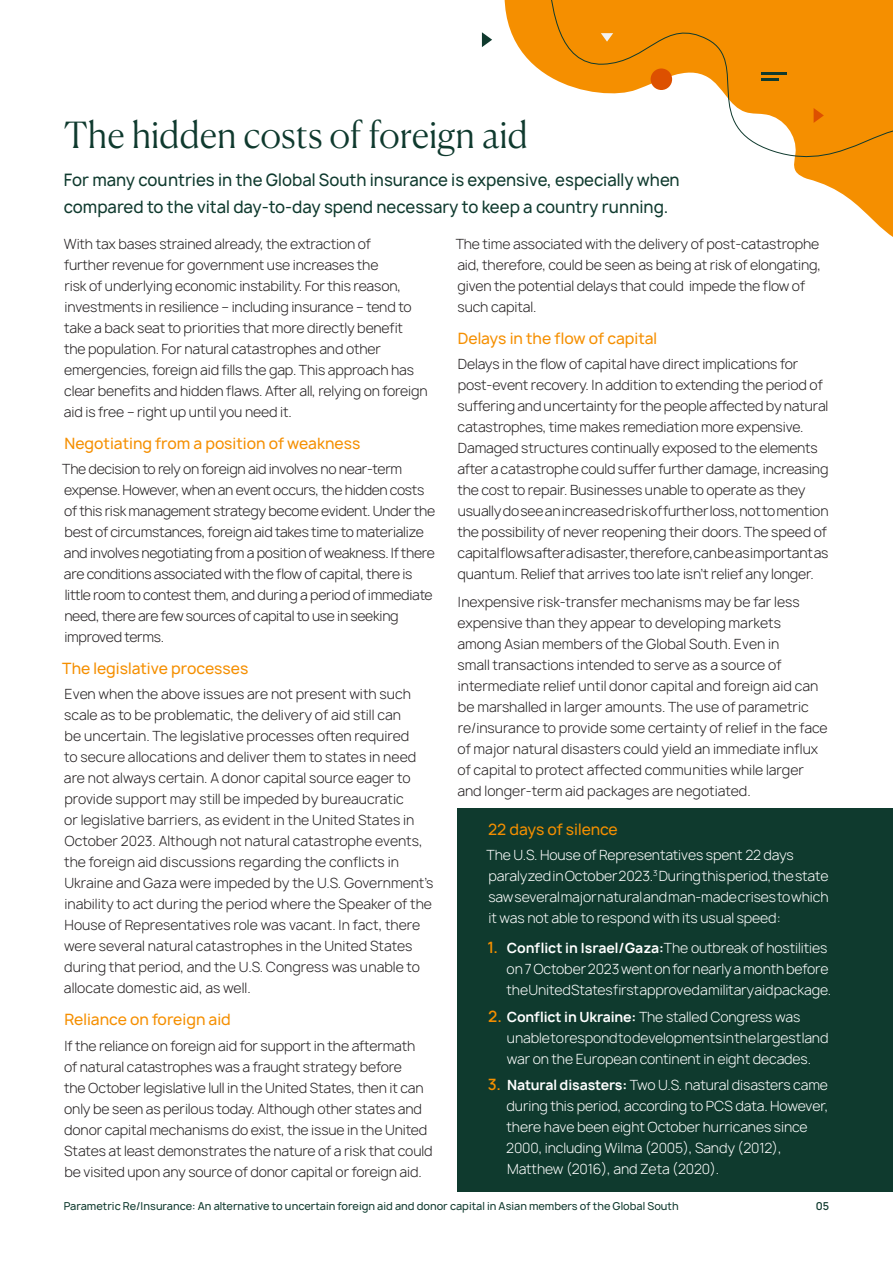
<style>
.page{position:relative;width:893px;height:1263px;background:#fff}
.page>*{position:absolute;margin:0;border:0;box-sizing:border-box;transform-origin:0 0}
._3__Large_Subhead{font:300 36px "Canela Deck";letter-spacing:-.005em;color:#0f3a2e}
._2__Standfirst{font:500 16.5px/27px "Manrope";color:#0f3a2e}
._4__Small_Subhead{font:500 15px "Manrope";color:#f58f00}
._5__Body{font:600 15px "Manrope";color:#f58f00}
._5__Body-2{font:300 13.5px/21px "Manrope";letter-spacing:-.01em;color:#231f20}
._5__Body-3{font:300 13.5px/21px "Manrope";letter-spacing:-.01em;color:#fff}
.t1{font:500 10.5px "Manrope";color:#0f3a2e}
.t2{font:600 10.5px "Manrope";color:#0f3a2e}
.s1{font-weight:700}
</style>
<div class="page">
<div style="left:457px;top:808px;width:436px;height:384px;background:#0f3a2e"></div>
<svg style="left:481px;top:0;width:412px;height:237px"></svg>
<svg style="left:548px;top:0;width:345px;height:177px"></svg>
<svg style="left:482px;top:32px;width:10px;height:15px"></svg>
<svg style="left:814px;top:108px;width:10px;height:15px"></svg>
<svg style="left:601px;top:33px;width:12px;height:9px"></svg>
<div style="left:651px;top:68px;width:21px;height:22px;background:#dd5000;border-radius:50%"></div>
<hr style="left:761px;top:72px;width:26px;height:3px;background:#0f3a2e">
<hr style="left:761px;top:78px;width:18px;height:3px;background:#0f3a2e">
<p class="_3__Large_Subhead" style="left:64px;top:105px;width:466px">The hidden costs of foreign aid</p>
<p class="_2__Standfirst" style="left:64px;top:167px;width:617px">For many countries in the Global South insurance is expensive, especially when compared to the vital day-to-day spend necessary to keep a country running.</p>
<p class="_5__Body-2" style="left:64px;top:234px;width:365px">With tax bases strained already, the extraction of<br>further revenue for government use increases the<br>risk of underlying economic instability. For this reason, investments in resilience – including insurance – tend to take a back seat to priorities that more directly benefit<br>the population. For natural catastrophes and other emergencies, foreign aid fills the gap. This approach has clear benefits and hidden flaws. After all, relying on foreign aid is free – right up until you need it.</p>
<p class="_4__Small_Subhead" style="left:64px;top:434px;width:297px">Negotiating from a position of weakness</p>
<p class="_5__Body-2" style="left:62px;top:459px;width:374px">The decision to rely on foreign aid involves no near-term expense. However, when an event occurs, the hidden costs of this risk management strategy become evident. Under the best of circumstances, foreign aid takes time to materialize and involves negotiating from a position of weakness. If there are conditions associated with the flow of capital, there is little room to contest them, and during a period of immediate need, there are few sources of capital to use in seeking improved terms.</p>
<p class="_4__Small_Subhead" style="left:62px;top:659px;width:188px">The legislative processes</p>
<p class="_5__Body-2" style="left:64px;top:684px;width:371px">Even when the above issues are not present with such scale as to be problematic, the delivery of aid still can<br>be uncertain. The legislative processes often required<br>to secure allocations and deliver them to states in need are not always certain. A donor capital source eager to provide support may still be impeded by bureaucratic<br>or legislative barriers, as evident in the United States in October 2023. Although not natural catastrophe events, the foreign aid discussions regarding the conflicts in Ukraine and Gaza were impeded by the U.S. Government’s inability to act during the period where the Speaker of the House of Representatives role was vacant. In fact, there were several natural catastrophes in the United States during that period, and the U.S. Congress was unable to allocate domestic aid, as well.</p>
<p class="_4__Small_Subhead" style="left:64px;top:1010px;width:168px">Reliance on foreign aid</p>
<p class="_5__Body-2" style="left:64px;top:1035px;width:370px">If the reliance on foreign aid for support in the aftermath<br>of natural catastrophes was a fraught strategy before<br>the October legislative lull in the United States, then it can only be seen as perilous today. Although other states and donor capital mechanisms do exist, the issue in the United States at least demonstrates the nature of a risk that could be visited upon any source of donor capital or foreign aid.</p>
<p class="_5__Body-2" style="left:456px;top:234px;width:367px">The time associated with the delivery of post-catastrophe aid, therefore, could be seen as being at risk of elongating, given the potential delays that could impede the flow of such capital.</p>
<p class="_4__Small_Subhead" style="left:458px;top:329px;width:201px">Delays in the flow of capital</p>
<p class="_5__Body-2" style="left:457px;top:354px;width:373px">Delays in the flow of capital have direct implications for post-event recovery. In addition to extending the period of suffering and uncertainty for the people affected by natural catastrophes, time makes remediation more expensive.<br>Damaged structures continually exposed to the elements after a catastrophe could suffer further damage, increasing the cost to repair. Businesses unable to operate as they usually do see an increased risk of further loss, not to mention the possibility of never reopening their doors. The speed of capital flows after a disaster, therefore, can be as important as quantum. Relief that arrives too late isn’t relief any longer.</p>
<p class="_5__Body-2" style="left:457px;top:591px;width:372px">Inexpensive risk-transfer mechanisms may be far less expensive than they appear to developing markets among Asian members of the Global South. Even in<br>small transactions intended to serve as a source of intermediate relief until donor capital and foreign aid can be marshalled in larger amounts. The use of parametric re/insurance to provide some certainty of relief in the face of major natural disasters could yield an immediate influx of capital to protect affected communities while larger and longer-term aid packages are negotiated.</p>
<p class="_4__Small_Subhead" style="left:488px;top:819px;width:131px">22 days of silence</p>
<p class="_5__Body-3" style="left:486px;top:844px;width:344px">The U.S. House of Representatives spent 22 days paralyzed in October 2023.<sup>3</sup> During this period, the state saw several major natural and man-made crises to which it was not able to respond with its usual speed:</p>
<p class="_5__Body-3" style="left:507px;top:938px;width:326px"><span class="s1">Conflict in Israel/Gaza:</span>The outbreak of hostilities on 7 October 2023 went on for nearly a month before the United States first approved a military aid package.</p>
<p class="_5__Body" style="left:488px;top:937px;width:12px">1.</p>
<p class="_5__Body" style="left:488px;top:1006px;width:15px">2.</p>
<p class="_5__Body-3" style="left:507px;top:1006px;width:323px"><span class="s1">Conflict in Ukraine:</span> The stalled Congress was unable to respond to developments in the largest land war on the European continent in eight decades.</p>
<p class="_5__Body" style="left:488px;top:1075px;width:15px">3.</p>
<p class="_5__Body-3" style="left:506px;top:1075px;width:323px"><span class="s1">Natural disasters:</span> Two U.S. natural disasters came during this period, according to PCS data. However, there have been eight October hurricanes since 2000, including Wilma (2005), Sandy (2012), Matthew (2016), and Zeta (2020).</p>
<p class="t1" style="left:64px;top:1200px;width:616px">Parametric Re/Insurance: An alternative to uncertain foreign aid and donor capital in Asian members of the Global South</p>
<p class="t2" style="left:816px;top:1199px;width:15px">05</p>
</div>
